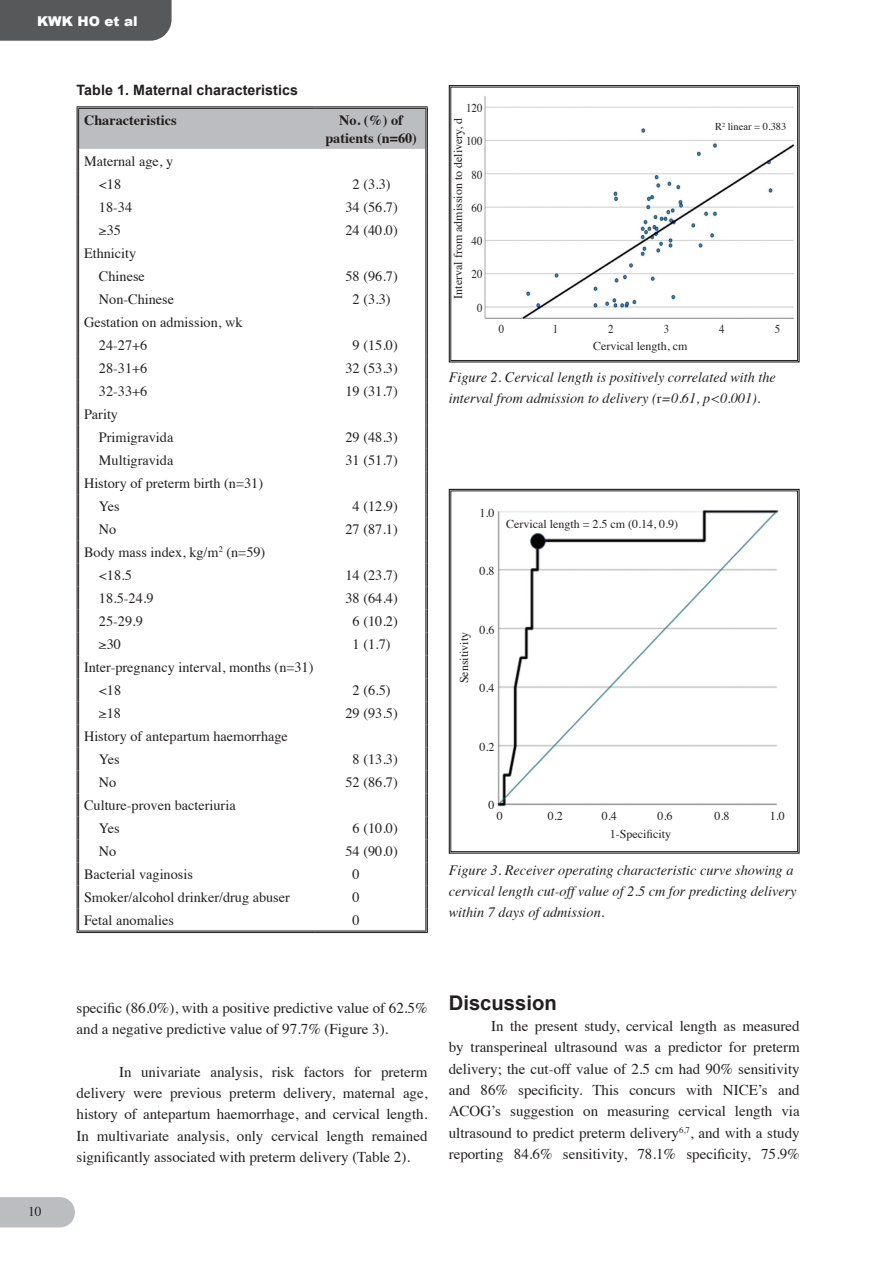
<style>
.page{position:relative;width:889px;height:1263px;background:#fff}
.page>*{position:absolute;margin:0;border:0;box-sizing:border-box;transform-origin:0 0}
.Heading_A{font:700 20.25px "Arial";color:#231f20}
.body_text{font:15px/21.3px "Times";color:#231f20;text-align:justify}
.t1{font:14.25px "Times";color:#231f20}
.Name{font:italic 14.25px/21px "Times";color:#231f20}
.t2{font:700 14.25px/18px "Times";color:#231f20;text-align:center}
.t3{font:700 14.25px "Arial";letter-spacing:.005em;color:#231f20}
.t4{font:900 13.5px "Arial";color:#fff}
.t5{font:13.5px "Times";color:#231f20}
.Name-2{font:12px "Times";color:#231f20}
.Name-3{font:12px "Times";color:#231f20;scale:.9 1}
.t6{font:10.5px "Times";color:#231f20}
.s1{font-style:normal}
</style>
<div class="page">
<div style="left:0;top:0;width:171px;height:41px;background:#57585a"></div>
<div style="left:0;top:1197px;width:75px;height:30px;background:#bcbdc0"></div>
<hr style="left:77px;top:106px;width:239px;height:1px;background:#231f20">
<hr style="left:316px;top:106px;width:111px;height:1px;background:#231f20">
<svg style="left:77px;top:107px;width:351px;height:825px"></svg>
<hr style="left:78px;top:930px;width:238px;height:1px;background:#231f20">
<hr style="left:77px;top:932px;width:239px;height:1px;background:#231f20">
<hr style="left:316px;top:930px;width:110px;height:1px;background:#231f20">
<hr style="left:316px;top:932px;width:111px;height:1px;background:#231f20">
<svg style="left:448px;top:488px;width:352px;height:366px"></svg>
<svg style="left:448px;top:85px;width:352px;height:278px"></svg>
<p class="t4" style="left:37px;top:12px;width:102px">KWK HO et al</p>
<p class="t3" style="left:77px;top:81px;width:223px">Table 1. Maternal characteristics</p>
<p class="t2" style="left:84px;top:109px;width:94px">Characteristics</p>
<p class="t2" style="left:325px;top:109px;width:93px">No. (%) of patients (n=60)</p>
<p class="t1" style="left:84px;top:148px;width:91px">Maternal age, y</p>
<p class="t1" style="left:99px;top:171px;width:24px">&lt;18</p>
<p class="t1" style="left:353px;top:171px;width:39px">2 (3.3)</p>
<p class="t1" style="left:99px;top:194px;width:35px">18-34</p>
<p class="t1" style="left:345px;top:194px;width:54px">34 (56.7)</p>
<p class="t1" style="left:99px;top:217px;width:24px">≥35</p>
<p class="t1" style="left:345px;top:217px;width:54px">24 (40.0)</p>
<p class="t1" style="left:84px;top:240px;width:54px">Ethnicity</p>
<p class="t1" style="left:99px;top:263px;width:47px">Chinese</p>
<p class="t1" style="left:345px;top:263px;width:54px">58 (96.7)</p>
<p class="t1" style="left:99px;top:286px;width:77px">Non-Chinese</p>
<p class="t1" style="left:353px;top:286px;width:39px">2 (3.3)</p>
<p class="t1" style="left:84px;top:309px;width:160px">Gestation on admission, wk</p>
<p class="t1" style="left:99px;top:332px;width:50px">24-27+6</p>
<p class="t1" style="left:353px;top:332px;width:47px">9 (15.0)</p>
<p class="t1" style="left:99px;top:355px;width:50px">28-31+6</p>
<p class="t1" style="left:345px;top:355px;width:54px">32 (53.3)</p>
<p class="t1" style="left:99px;top:378px;width:50px">32-33+6</p>
<p class="t1" style="left:345px;top:378px;width:54px">19 (31.7)</p>
<p class="t1" style="left:84px;top:401px;width:36px">Parity</p>
<p class="t1" style="left:99px;top:424px;width:76px">Primigravida</p>
<p class="t1" style="left:345px;top:424px;width:54px">29 (48.3)</p>
<p class="t1" style="left:99px;top:447px;width:76px">Multigravida</p>
<p class="t1" style="left:345px;top:447px;width:54px">31 (51.7)</p>
<p class="t1" style="left:84px;top:470px;width:181px">History of preterm birth (n=31)</p>
<p class="t1" style="left:99px;top:493px;width:22px">Yes</p>
<p class="t1" style="left:353px;top:493px;width:47px">4 (12.9)</p>
<p class="t1" style="left:99px;top:516px;width:19px">No</p>
<p class="t1" style="left:345px;top:516px;width:54px">27 (87.1)</p>
<p class="t1" style="left:84px;top:539px;width:183px">Body mass index, kg/m<sup>2</sup> (n=59)</p>
<p class="t1" style="left:99px;top:562px;width:34px">&lt;18.5</p>
<p class="t1" style="left:345px;top:562px;width:54px">14 (23.7)</p>
<p class="t1" style="left:99px;top:585px;width:56px">18.5-24.9</p>
<p class="t1" style="left:345px;top:585px;width:54px">38 (64.4)</p>
<p class="t1" style="left:99px;top:608px;width:45px">25-29.9</p>
<p class="t1" style="left:353px;top:608px;width:47px">6 (10.2)</p>
<p class="t1" style="left:99px;top:631px;width:24px">≥30</p>
<p class="t1" style="left:353px;top:631px;width:39px">1 (1.7)</p>
<p class="t1" style="left:84px;top:654px;width:231px">Inter-pregnancy interval, months (n=31)</p>
<p class="t1" style="left:99px;top:677px;width:24px">&lt;18</p>
<p class="t1" style="left:353px;top:677px;width:39px">2 (6.5)</p>
<p class="t1" style="left:99px;top:700px;width:24px">≥18</p>
<p class="t1" style="left:345px;top:700px;width:54px">29 (93.5)</p>
<p class="t1" style="left:84px;top:723px;width:205px">History of antepartum haemorrhage</p>
<p class="t1" style="left:99px;top:746px;width:22px">Yes</p>
<p class="t1" style="left:353px;top:746px;width:47px">8 (13.3)</p>
<p class="t1" style="left:99px;top:769px;width:19px">No</p>
<p class="t1" style="left:345px;top:769px;width:54px">52 (86.7)</p>
<p class="t1" style="left:84px;top:792px;width:153px">Culture-proven bacteriuria</p>
<p class="t1" style="left:99px;top:815px;width:22px">Yes</p>
<p class="t1" style="left:353px;top:815px;width:47px">6 (10.0)</p>
<p class="t1" style="left:99px;top:838px;width:19px">No</p>
<p class="t1" style="left:345px;top:838px;width:54px">54 (90.0)</p>
<p class="t1" style="left:84px;top:861px;width:110px">Bacterial vaginosis</p>
<p class="t1" style="left:353px;top:861px;width:9px">0</p>
<p class="t1" style="left:84px;top:884px;width:207px">Smoker/alcohol drinker/drug abuser</p>
<p class="t1" style="left:353px;top:884px;width:9px">0</p>
<p class="t1" style="left:84px;top:907px;width:91px">Fetal anomalies</p>
<p class="t1" style="left:353px;top:907px;width:9px">0</p>
<p class="Name-3" style="left:466px;top:97px;width:19px">120</p>
<p class="Name-3" style="left:466px;top:130px;width:19px">100</p>
<p class="Name-3" style="left:471px;top:163px;width:14px">80</p>
<p class="Name-3" style="left:471px;top:197px;width:14px">60</p>
<p class="Name-3" style="left:471px;top:230px;width:14px">40</p>
<p class="Name-3" style="left:471px;top:263px;width:14px">20</p>
<p class="Name-3" style="left:477px;top:296px;width:7px">0</p>
<p class="Name-2" style="left:447px;top:299px;width:183px;rotate:-90deg">Interval from admission to delivery, d</p>
<p class="t6" style="left:715px;top:117px;width:73px">R<sup>2</sup> linear = 0.383</p>
<p class="Name-3" style="left:499px;top:318px;width:7px">0</p>
<p class="Name-3" style="left:553px;top:318px;width:8px">1</p>
<p class="Name-3" style="left:608px;top:318px;width:8px">2</p>
<p class="Name-3" style="left:664px;top:318px;width:8px">3</p>
<p class="Name-3" style="left:719px;top:318px;width:7px">4</p>
<p class="Name-3" style="left:775px;top:318px;width:7px">5</p>
<p class="Name-2" style="left:593px;top:335px;width:96px">Cervical length, cm</p>
<p class="Name" style="left:449px;top:366px;width:329px">Figure 2. Cervical length is positively correlated with the interval from admission to delivery (<span class="s1">r</span>=0.61, p&lt;0.001).</p>
<p class="Name-2" style="left:479px;top:501px;width:16px">1.0</p>
<p class="Name-2" style="left:506px;top:512px;width:174px">Cervical length = 2.5 cm (0.14, 0.9)</p>
<p class="Name-2" style="left:479px;top:560px;width:16px">0.8</p>
<p class="Name-2" style="left:453px;top:683px;width:53px;rotate:-90deg">Sensitivity</p>
<p class="Name-2" style="left:479px;top:618px;width:16px">0.6</p>
<p class="Name-2" style="left:479px;top:677px;width:16px">0.4</p>
<p class="Name-2" style="left:479px;top:735px;width:16px">0.2</p>
<p class="Name-2" style="left:488px;top:794px;width:7px">0</p>
<p class="Name-2" style="left:497px;top:804px;width:7px">0</p>
<p class="Name-2" style="left:548px;top:804px;width:16px">0.2</p>
<p class="Name-2" style="left:602px;top:804px;width:16px">0.4</p>
<p class="Name-2" style="left:657px;top:804px;width:16px">0.6</p>
<p class="Name-2" style="left:714px;top:804px;width:16px">0.8</p>
<p class="Name-2" style="left:770px;top:804px;width:16px">1.0</p>
<p class="Name-2" style="left:610px;top:823px;width:63px">1-Specificity</p>
<p class="Name" style="left:449px;top:859px;width:349px">Figure 3. Receiver operating characteristic curve showing a cervical length cut-off value of 2.5 cm for predicting delivery within 7 days of admission.</p>
<p class="t5" style="left:28px;top:1199px;width:15px">10</p>
<p class="body_text" style="left:77px;top:996px;width:352px">specific (86.0%), with a positive predictive value of 62.5% and a negative predictive value of 97.7% (Figure 3).</p>
<p class="body_text" style="left:77px;top:1060px;width:352px;text-indent:43px">In univariate analysis, risk factors for preterm delivery were previous preterm delivery, maternal age, history of antepartum haemorrhage, and cervical length.<br>In multivariate analysis, only cervical length remained significantly associated with preterm delivery (Table 2).</p>
<p class="Heading_A" style="left:449px;top:989px;width:110px">Discussion</p>
<p class="body_text" style="left:449px;top:1014px;width:352px;text-indent:43px">In the present study, cervical length as measured by transperineal ultrasound was a predictor for preterm delivery; the cut-off value of 2.5 cm had 90% sensitivity and 86% specificity. This concurs with NICE’s and ACOG’s suggestion on measuring cervical length via ultrasound to predict preterm delivery<sup>6,7</sup>, and with a study reporting 84.6% sensitivity, 78.1% specificity, 75.9%</p>
</div>
